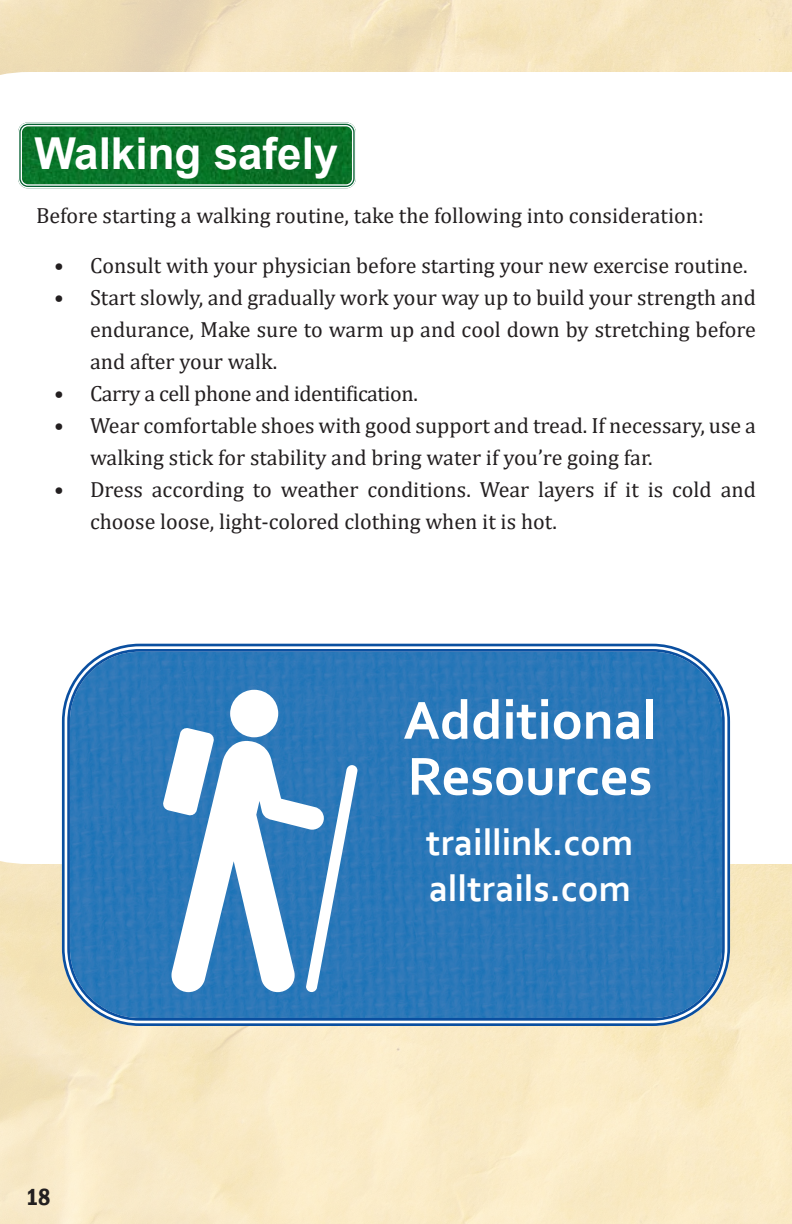
<style>
.page{position:relative;width:792px;height:1224px;background:#fff}
.page>*{position:absolute;margin:0;border:0;box-sizing:border-box;transform-origin:0 0}
.Body_Text{font:700 56px/56px "Corbel";color:#fff}
.t1{font:700 44px "Arial";color:#fff}
.Body_Text-2{font:700 38px "Corbel";color:#fff}
.t2{font:600 condensed 24px "Franklin Gothic";color:#231f20}
.Body_Text-3{font:22px/32px "Cambria";color:#231f20}
.Body_Text-4{font:22px "Cambria";letter-spacing:-.02em;color:#231f20}
</style>
<div class="page">
<img style="left:23px;top:127px;width:328px;height:56px">
<div style="left:18px;top:122px;width:338px;height:66px;border:4px solid #076233;border-radius:8px"></div>
<div style="left:18px;top:122px;width:338px;height:66px;border:1px solid #fff;border-radius:9px"></div>
<div style="left:21px;top:125px;width:332px;height:61px;border:1px solid #fff;border-radius:7px"></div>
<img style="left:66px;top:653px;width:660px;height:369px">
<div style="left:62px;top:644px;width:668px;height:382px;border:3px solid #0a4fa0;border-radius:76px"></div>
<div style="left:67px;top:649px;width:658px;height:372px;border:3px solid #0a4fa0;border-radius:71px"></div>
<div style="left:230px;top:690px;width:48px;height:47px;background:#fff;border-radius:50%"></div>
<svg style="left:162px;top:727px;width:195px;height:265px"></svg>
<p class="t1" style="left:34px;top:123px;width:306px">Walking safely</p>
<p class="Body_Text-3" style="left:36px;top:199px;width:669px">Before starting a walking routine, take the following into consideration:</p>
<p class="Body_Text-3" style="left:54px;top:249px;width:695px">• Consult with your physician before starting your new exercise routine.</p>
<p class="Body_Text-3" style="left:90px;top:281px;width:668px;text-align:justify;text-indent:-36px">• Start slowly, and gradually work your way up to build your strength and endurance, Make sure to warm up and cool down by stretching before and after your walk.</p>
<p class="Body_Text-4" style="left:54px;top:381px;width:365px">• Carry a cell phone and identification.</p>
<p class="Body_Text-3" style="left:90px;top:409px;width:667px;text-indent:-36px">• Wear comfortable shoes with good support and tread. If necessary, use a walking stick for stability and bring water if you’re going far.</p>
<p class="Body_Text-3" style="left:90px;top:473px;width:667px;text-indent:-36px">• Dress according to weather conditions. Wear layers if it is cold and choose loose, light-colored clothing when it is hot.</p>
<p class="t2" style="left:26px;top:1181px;width:26px">18</p>
<p class="Body_Text" style="left:403px;top:691px;width:255px">Additional<br>Resources</p>
<p class="Body_Text-2" style="left:426px;top:819px;width:209px">traillink.com</p>
<p class="Body_Text-2" style="left:429px;top:865px;width:204px">alltrails.com</p>
</div>
